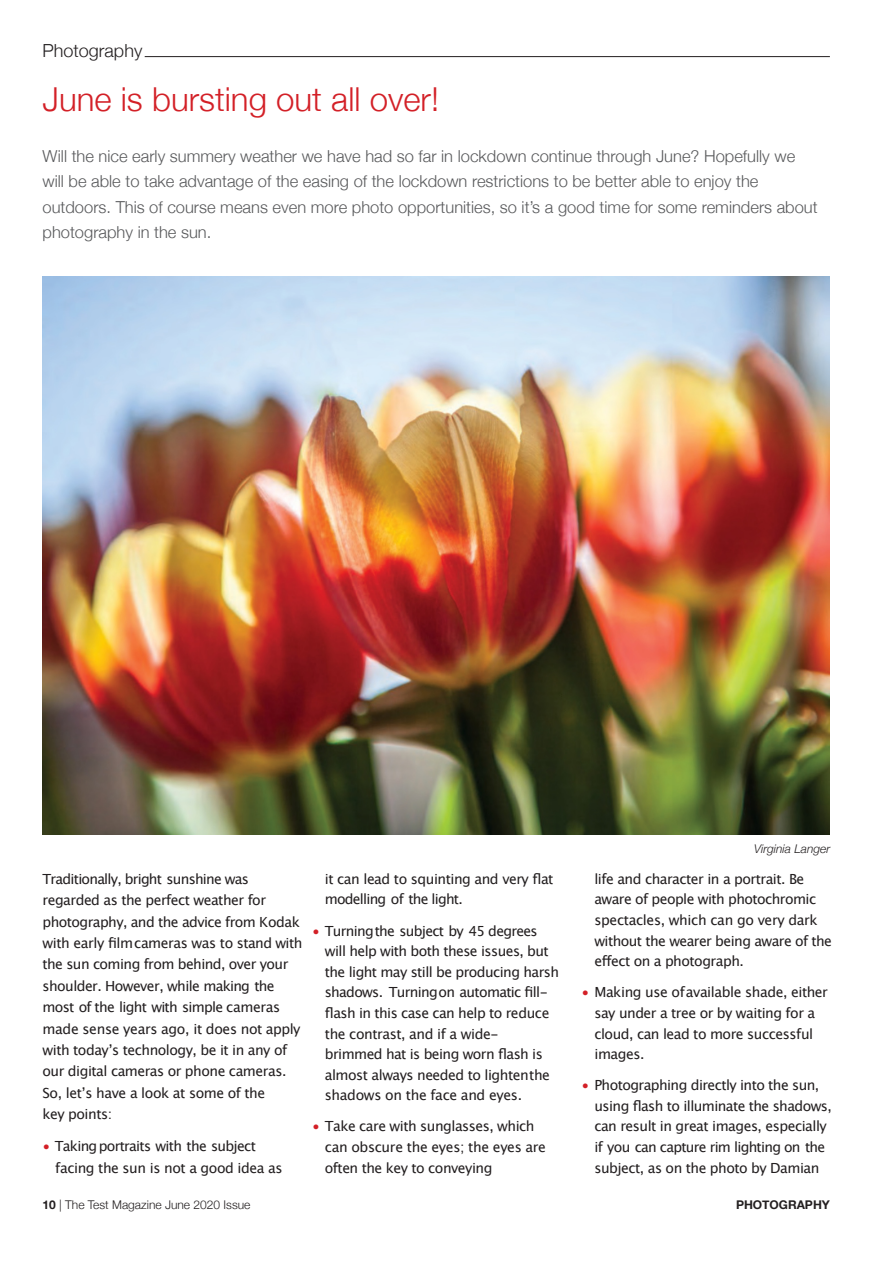
<style>
.page{position:relative;width:894px;height:1263px;background:#fff}
.page>*{position:absolute;margin:0;border:0;box-sizing:border-box;transform-origin:0 0}
.t1{font:300 33px "Helvetica Neue";color:#d32027}
.t2{font:300 18px "Helvetica Neue";color:#231f20}
.t3{font:300 16.5px/25.5px "Helvetica Neue";color:#58595b}
.t4{font:13.95px/20.5px "Lucida Grande";letter-spacing:-.035em;color:#231f20}
.t5{font:300 12px "Helvetica Neue";color:#231f20}
.t6{font:italic 300 12px "Helvetica Neue";color:#231f20}
.t7{font:700 12px "Helvetica Neue";color:#231f20}
.s1{color:#d32027}
.s2{font-weight:700}
</style>
<div class="page">
<hr style="left:145px;top:56px;width:684px;height:1px;background:#231f20">
<img style="left:43px;top:276px;width:786px;height:558px">
<p class="t2" style="left:43px;top:39px;width:101px">Photography</p>
<h1 class="t1" style="left:43px;top:79px;width:398px">June is bursting out all over!</h1>
<p class="t3" style="left:43px;top:143px;width:776px">Will the nice early summery weather we have had so far in lockdown continue through June? Hopefully we will be able to take advantage of the easing of the lockdown restrictions to be better able to enjoy the outdoors. This of course means even more photo opportunities, so it’s a good time for some reminders about photography in the sun.</p>
<p class="t4" style="left:43px;top:869px;width:261px;line-height:21.5px">Traditionally, bright sunshine was regarded as the perfect weather for photography, and the advice from Kodak with early filmcameras was to stand with the sun coming from behind, over your shoulder. However, while making the most of the light with simple cameras made sense years ago, it does not apply with todayʼs technology, be it in any of our digital cameras or phone cameras.<br>So, letʼs have a look at some of the<br>key points:</p>
<p class="t4" style="left:55px;top:1137px;width:229px;line-height:21.3px;text-indent:-13px"><span class="s1">•</span> Takingportraits with the subject facing the sun is not a good idea as</p>
<p class="t5" style="left:43px;top:1197px;width:209px"><span class="s2">10</span> | The Test Magazine June 2020 Issue</p>
<p class="t4" style="left:325px;top:869px;width:230px">it can lead to squinting and very flat modelling of the light.</p>
<p class="t4" style="left:325px;top:921px;width:235px;text-indent:-13px"><span class="s1">•</span> Turningthe subject by 45 degrees will help with both these issues, but the light may still be producing harsh shadows. Turningon automatic fill&shy;flash in this case can help to reduce the contrast, and if a wide&shy;brimmed hat is being worn flash is almost always needed to lightenthe shadows on the face and eyes.</p>
<p class="t4" style="left:325px;top:1117px;width:222px;text-indent:-13px"><span class="s1">•</span> Take care with sunglasses, which can obscure the eyes; the eyes are often the key to conveying</p>
<p class="t6" style="left:753px;top:841px;width:78px">Virginia Langer</p>
<p class="t4" style="left:594px;top:869px;width:239px">life and character in a portrait. Be aware of people with photochromic spectacles, which can go very dark without the wearer being aware of the effect on a photograph.</p>
<p class="t4" style="left:594px;top:983px;width:235px;text-indent:-13px"><span class="s1">•</span> Making use ofavailable shade, either say under a tree or by waiting for a cloud, can lead to more successful images.</p>
<p class="t4" style="left:594px;top:1076px;width:239px;text-indent:-13px"><span class="s1">•</span> Photographing directly into the sun, using flash to illuminate the shadows, can result in great images, especially if you can capture rim lighting on the subject, as on the photo by Damian</p>
<p class="t7" style="left:735px;top:1197px;width:95px">PHOTOGRAPHY</p>
</div>
